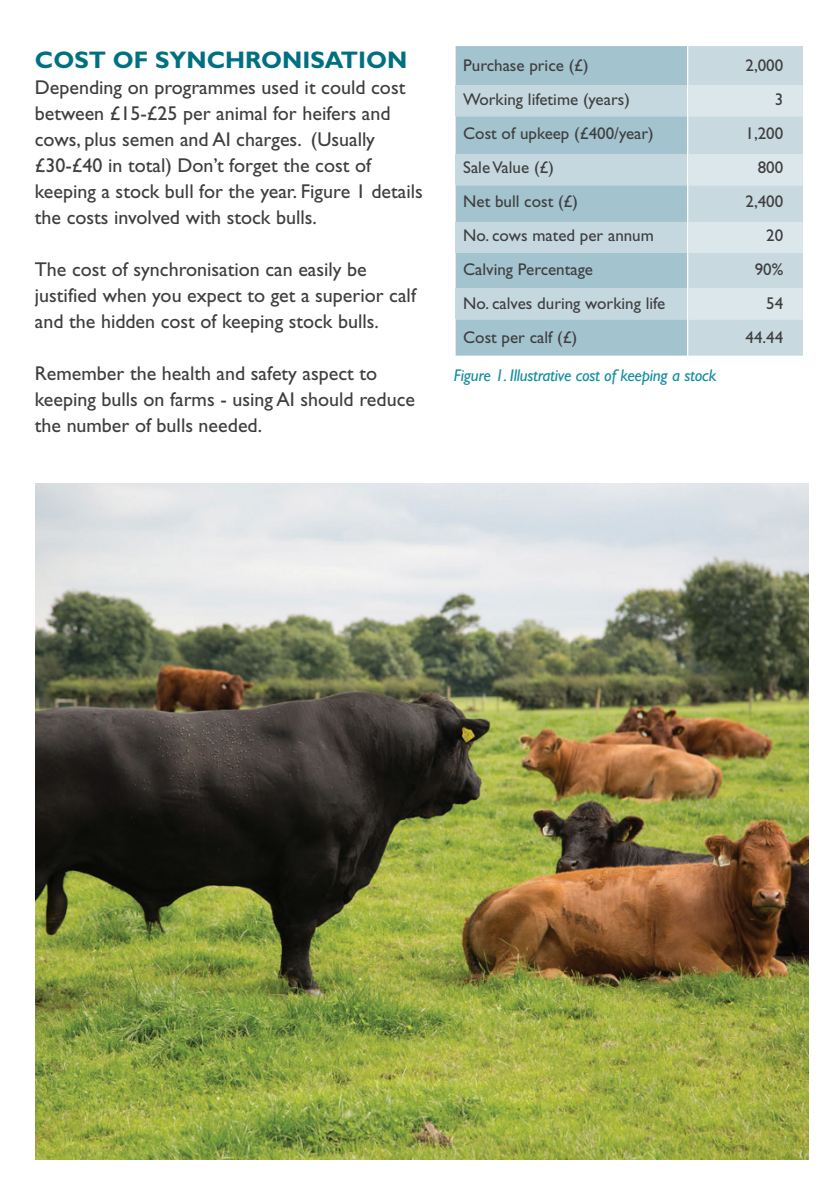
<style>
.page{position:relative;width:838px;height:1193px;background:#fff}
.page>*{position:absolute;margin:0;border:0;box-sizing:border-box;transform-origin:0 0}
.t1{font:700 24px "Gill Sans";color:#007081}
.t2{font:20px/26px "Gill Sans";color:#3e3e3f}
.t3{font:17px "Gill Sans";color:#3e3e3f}
.t4{font:italic 17px "Gill Sans";letter-spacing:-.015em;color:#148da0}
</style>
<div class="page">
<svg style="left:688px;top:46px;width:115px;height:309px;background:#c9d9e0"></svg>
<div style="left:455px;top:46px;width:232px;height:309px;background:#a3c3ce"></div>
<div style="left:688px;top:86px;width:115px;height:30px;background:#dce7ec"></div>
<div style="left:455px;top:86px;width:232px;height:30px;background:#c5d8df"></div>
<div style="left:688px;top:155px;width:115px;height:30px;background:#dce7ec"></div>
<div style="left:455px;top:155px;width:232px;height:30px;background:#c5d8df"></div>
<div style="left:688px;top:222px;width:115px;height:30px;background:#dce7ec"></div>
<div style="left:455px;top:222px;width:232px;height:30px;background:#c5d8df"></div>
<div style="left:688px;top:289px;width:115px;height:30px;background:#dce7ec"></div>
<div style="left:455px;top:289px;width:232px;height:30px;background:#c5d8df"></div>
<img style="left:36px;top:483px;width:772px;height:676px">
<p class="t1" style="left:35px;top:46px;width:374px">COST OF SYNCHRONISATION</p>
<p class="t2" style="left:35px;top:74px;width:389px">Depending on programmes used it could cost between £15-£25 per animal for heifers and cows, plus semen and AI charges. (Usually £30-£40 in total) Don’t forget the cost of keeping a stock bull for the year. Figure 1 details the costs involved with stock bulls.</p>
<p class="t2" style="left:35px;top:256px;width:382px">The cost of synchronisation can easily be justified when you expect to get a superior calf and the hidden cost of keeping stock bulls.</p>
<p class="t2" style="left:35px;top:360px;width:382px">Remember the health and safety aspect to keeping bulls on farms - using AI should reduce the number of bulls needed.</p>
<p class="t3" style="left:463px;top:55px;width:127px">Purchase price (£)</p>
<p class="t3" style="left:745px;top:55px;width:39px">2,000</p>
<p class="t3" style="left:463px;top:89px;width:168px">Working lifetime (years)</p>
<p class="t3" style="left:774px;top:89px;width:10px">3</p>
<p class="t3" style="left:463px;top:123px;width:192px">Cost of upkeep (£400/year)</p>
<p class="t3" style="left:745px;top:123px;width:39px">1,200</p>
<p class="t3" style="left:463px;top:157px;width:92px">Sale Value (£)</p>
<p class="t3" style="left:757px;top:157px;width:27px">800</p>
<p class="t3" style="left:463px;top:191px;width:116px">Net bull cost (£)</p>
<p class="t3" style="left:745px;top:191px;width:39px">2,400</p>
<p class="t3" style="left:463px;top:225px;width:192px">No. cows mated per annum</p>
<p class="t3" style="left:766px;top:225px;width:18px">20</p>
<p class="t3" style="left:463px;top:259px;width:131px">Calving Percentage</p>
<p class="t3" style="left:754px;top:259px;width:30px">90%</p>
<p class="t3" style="left:463px;top:293px;width:203px">No. calves during working life</p>
<p class="t3" style="left:766px;top:293px;width:18px">54</p>
<p class="t3" style="left:463px;top:327px;width:115px">Cost per calf (£)</p>
<p class="t3" style="left:745px;top:327px;width:39px">44.44</p>
<p class="t4" style="left:454px;top:366px;width:264px">Figure 1. Illustrative cost of keeping a stock</p>
</div>
